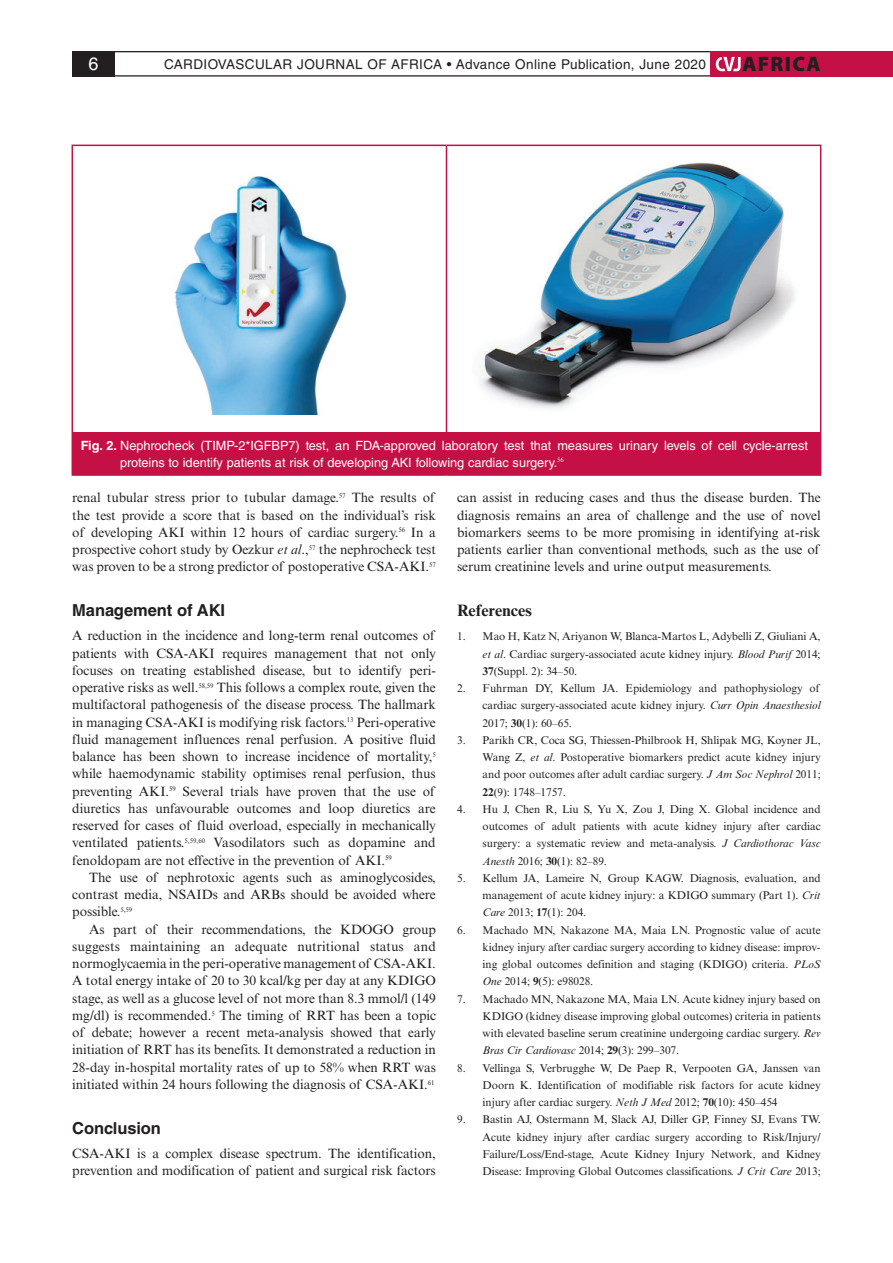
<style>
.page{position:relative;width:893px;height:1263px;background:#fff}
.page>*{position:absolute;margin:0;border:0;box-sizing:border-box;transform-origin:0 0}
.t1{font:900 21px "Myriad Pro";letter-spacing:.06em;color:#231f20}
.t2{font:18px "Helvetica LT Std";color:#fff}
.t3{font:700 16.5px "Helvetica LT Std";letter-spacing:-.005em;color:#231f20}
.t4{font:700 16.5px "Times New Roman MT Std";letter-spacing:.01em;color:#231f20}
.t5{font:13.5px/17.2px "Times New Roman MT Std";letter-spacing:-.005em;color:#231f20;text-align:justify}
.t6{font:13.5px "Helvetica LT Std";letter-spacing:.03em;color:#231f20}
.t7{font:12.75px/16.5px "Helvetica LT Std";letter-spacing:-.005em;color:#fff}
.t8{font:11.25px/17.2px "Times New Roman MT Std";letter-spacing:-.005em;color:#231f20;text-align:justify}
.s1{font-weight:700}
.s2{font-style:italic}
</style>
<div class="page">
<div style="left:72px;top:51px;width:43px;height:26px;background:#231f20"></div>
<hr style="left:72px;top:51px;width:749px;height:1px;background:#231f20">
<hr style="left:72px;top:75px;width:749px;height:2px;background:#231f20">
<div style="left:711px;top:51px;width:182px;height:26px;background:#c51045"></div>
<svg style="left:716px;top:57px;width:25px;height:14px"></svg>
<div style="left:72px;top:432px;width:749px;height:43px;background:#c51045"></div>
<hr style="left:72px;top:145px;width:374px;height:1px;background:#c51045">
<hr style="left:72px;top:146px;width:1px;height:286px;background:#c51045">
<hr style="left:446px;top:145px;width:375px;height:1px;background:#c51045">
<hr style="left:446px;top:146px;width:1px;height:286px;background:#c51045">
<hr style="left:820px;top:146px;width:1px;height:286px;background:#c51045">
<hr style="left:72px;top:474px;width:374px;height:2px;background:#c51045">
<hr style="left:446px;top:474px;width:375px;height:2px;background:#c51045">
<img style="left:174px;top:176px;width:173px;height:238px">
<img style="left:480px;top:162px;width:315px;height:247px">
<h2 class="t2" style="left:89px;top:53px;width:12px">6</h2>
<p class="t6" style="left:164px;top:57px;width:543px">CARDIOVASCULAR JOURNAL OF AFRICA • Advance Online Publication, June 2020</p>
<h1 class="t1" style="left:742px;top:50px;width:80px">AFRICA</h1>
<p class="t7" style="left:120px;top:437px;width:689px;text-indent:-39px"><span class="s1">Fig. 2.</span> Nephrocheck (TIMP-2*IGFBP7) test, an FDA-approved laboratory test that measures urinary levels of cell cycle-arrest proteins to identify patients at risk of developing AKI following cardiac surgery.<sup>56</sup></p>
<p class="t5" style="left:72px;top:489px;width:365px">renal tubular stress prior to tubular damage.<sup>57</sup> The results of the test provide a score that is based on the individual’s risk of developing AKI within 12 hours of cardiac surgery.<sup>56</sup> In a prospective cohort study by Oezkur <span class="s2">et al</span>.,<sup>57</sup> the nephrocheck test was proven to be a strong predictor of postoperative CSA-AKI.<sup>57</sup></p>
<p class="t3" style="left:72px;top:600px;width:154px">Management of AKI</p>
<p class="t5" style="left:72px;top:627px;width:365px">A reduction in the incidence and long-term renal outcomes of patients with CSA-AKI requires management that not only focuses on treating established disease, but to identify peri&shy;operative risks as well.<sup>58,59</sup> This follows a complex route, given the multifactoral pathogenesis of the disease process. The hallmark in managing CSA-AKI is modifying risk factors.<sup>13</sup> Peri-operative fluid management influences renal perfusion. A positive fluid balance has been shown to increase incidence of mortality,<sup>5 </sup>while haemodynamic stability optimises renal perfusion, thus preventing AKI.<sup>59</sup> Several trials have proven that the use of diuretics has unfavourable outcomes and loop diuretics are reserved for cases of fluid overload, especially in mechanically ventilated patients.<sup>5,59,60</sup> Vasodilators such as dopamine and fenoldopam are not effective in the prevention of AKI.<sup>59</sup></p>
<p class="t5" style="left:72px;top:869px;width:365px;text-indent:17px">The use of nephrotoxic agents such as aminoglycosides, contrast media, NSAIDs and ARBs should be avoided where possible.<sup>5,59</sup></p>
<p class="t5" style="left:72px;top:920px;width:365px;text-indent:17px">As part of their recommendations, the KDOGO group suggests maintaining an adequate nutritional status and normoglycaemia in the peri-operative management of CSA-AKI.<br>A total energy intake of 20 to 30 kcal/kg per day at any KDIGO stage, as well as a glucose level of not more than 8.3 mmol/l (149 mg/dl) is recommended.<sup>5</sup> The timing of RRT has been a topic of debate; however a recent meta-analysis showed that early initiation of RRT has its benefits. It demonstrated a reduction in 28-day in-hospital mortality rates of up to 58% when RRT was initiated within 24 hours following the diagnosis of CSA-AKI.<sup>61</sup></p>
<p class="t3" style="left:72px;top:1118px;width:90px">Conclusion</p>
<p class="t5" style="left:72px;top:1145px;width:365px">CSA-AKI is a complex disease spectrum. The identification, prevention and modification of patient and surgical risk factors</p>
<p class="t5" style="left:457px;top:489px;width:365px">can assist in reducing cases and thus the disease burden. The diagnosis remains an area of challenge and the use of novel biomarkers seems to be more promising in identifying at-risk patients earlier than conventional methods, such as the use of serum creatinine levels and urine output measurements.</p>
<p class="t4" style="left:457px;top:601px;width:76px">References</p>
<p class="t8" style="left:483px;top:628px;width:340px;text-indent:-26px">1. Mao H, Katz N, Ariyanon W, Blanca-Martos L, Adybelli Z, Giuliani A, <span class="s2">et al</span>. Cardiac surgery-associated acute kidney injury. <span class="s2">Blood Purif</span> 2014; <span class="s1">37</span>(Suppl. 2): 34–50.</p>
<p class="t8" style="left:483px;top:680px;width:340px;text-indent:-26px">2. Fuhrman DY, Kellum JA. Epidemiology and pathophysiology of cardiac surgery-associated acute kidney injury. <span class="s2">Curr Opin Anaesthesiol </span>2017; <span class="s1">30</span>(1): 60–65.</p>
<p class="t8" style="left:483px;top:731px;width:340px;text-indent:-26px">3. Parikh CR, Coca SG, Thiessen-Philbrook H, Shlipak MG, Koyner JL, Wang Z, <span class="s2">et al</span>. Postoperative biomarkers predict acute kidney injury and poor outcomes after adult cardiac surgery. <span class="s2">J Am Soc Nephrol</span> 2011; <span class="s1">22</span>(9): 1748–1757.</p>
<p class="t8" style="left:483px;top:800px;width:340px;text-indent:-26px">4. Hu J, Chen R, Liu S, Yu X, Zou J, Ding X. Global incidence and outcomes of adult patients with acute kidney injury after cardiac surgery: a systematic review and meta-analysis. <span class="s2">J Cardiothorac Vasc Anesth</span> 2016; <span class="s1">30</span>(1): 82–89.</p>
<p class="t8" style="left:483px;top:869px;width:340px;text-indent:-26px">5. Kellum JA, Lameire N, Group KAGW. Diagnosis, evaluation, and management of acute kidney injury: a KDIGO summary (Part 1). <span class="s2">Crit Care</span> 2013; <span class="s1">17</span>(1): 204.</p>
<p class="t8" style="left:483px;top:921px;width:340px;text-indent:-26px">6. Machado MN, Nakazone MA, Maia LN. Prognostic value of acute kidney injury after cardiac surgery according to kidney disease: improv&shy;ing global outcomes definition and staging (KDIGO) criteria. <span class="s2">PLoS One</span> 2014; <span class="s1">9</span>(5): e98028.</p>
<p class="t8" style="left:483px;top:990px;width:340px;text-indent:-26px">7. Machado MN, Nakazone MA, Maia LN. Acute kidney injury based on KDIGO (kidney disease improving global outcomes) criteria in patients with elevated baseline serum creatinine undergoing cardiac surgery. <span class="s2">Rev Bras Cir Cardiovasc</span> 2014; <span class="s1">29</span>(3): 299–307.</p>
<p class="t8" style="left:483px;top:1059px;width:340px;text-indent:-26px">8. Vellinga S, Verbrugghe W, De Paep R, Verpooten GA, Janssen van Doorn K. Identification of modifiable risk factors for acute kidney injury after cardiac surgery. <span class="s2">Neth J Med</span> 2012; <span class="s1">70</span>(10): 450–454</p>
<p class="t8" style="left:483px;top:1111px;width:340px;text-indent:-26px">9. Bastin AJ, Ostermann M, Slack AJ, Diller GP, Finney SJ, Evans TW.<br>Acute kidney injury after cardiac surgery according to Risk/Injury/ Failure/Loss/End-stage, Acute Kidney Injury Network, and Kidney Disease: Improving Global Outcomes classifications. <span class="s2">J Crit Care</span> 2013;</p>
</div>
